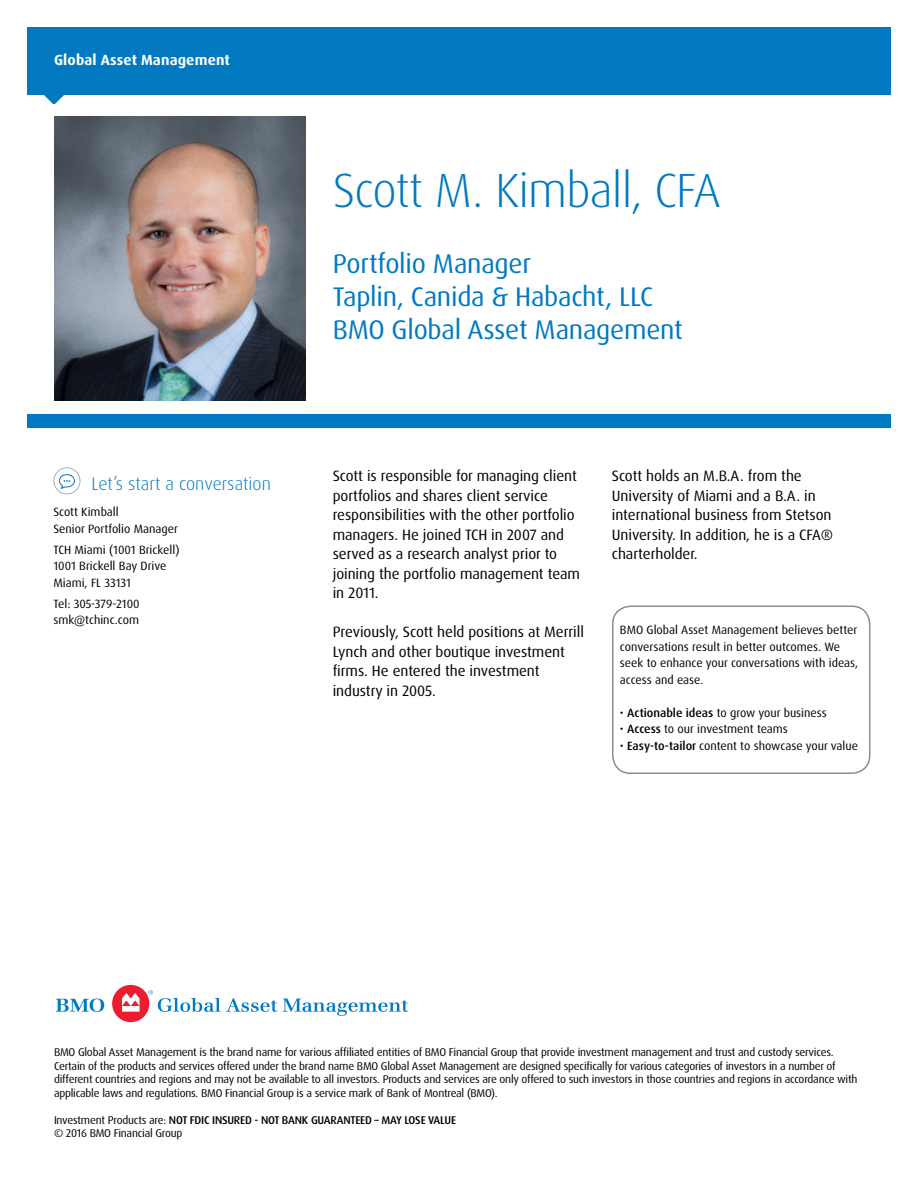
<style>
.page{position:relative;width:918px;height:1188px;background:#fff}
.page>*{position:absolute;margin:0;border:0;box-sizing:border-box;transform-origin:0 0}
.t1{font:300 48px "Dax OT";letter-spacing:-.02em;color:#0079c1}
.t2{font:27px/33px "Dax OT";letter-spacing:-.01em;color:#0079c1}
.t3{font:300 18px "Dax OT";color:#0079c1}
.t4{font:15px/19.5px "Dax OT";letter-spacing:-.005em;color:#000}
.t5{font:700 14.7px "Dax OT";letter-spacing:.01em;color:#fff}
.t6{font:12px/16.5px "Dax OT";color:#000}
.t7{font:11.25px/13.5px "Dax OT";letter-spacing:-.02em;color:#000}
.t8{font:500 11.25px/13.5px "Dax OT";letter-spacing:-.02em;color:#000}
.s1{font-weight:500}
.s2{font-weight:400}
</style>
<div class="page">
<img style="left:54px;top:117px;width:252px;height:283px">
<div style="left:27px;top:414px;width:864px;height:13px;background:#0079c1"></div>
<div style="left:27px;top:27px;width:864px;height:67px;background:#0079c1"></div>
<svg style="left:43px;top:94px;width:22px;height:10px"></svg>
<svg style="left:53px;top:467px;width:27px;height:27px"></svg>
<svg style="left:56px;top:999px;width:48px;height:13px"></svg>
<div style="left:112px;top:985px;width:37px;height:37px;background:#ed1c2e;border-radius:50%"></div>
<svg style="left:122px;top:993px;width:18px;height:19px"></svg>
<svg style="left:283px;top:998px;width:125px;height:18px"></svg>
<svg style="left:148px;top:990px;width:129px;height:22px"></svg>
<div style="left:612px;top:606px;width:258px;height:168px;border:2px solid #8a8c8e;border-radius:18px"></div>
<h3 class="t5" style="left:54px;top:51px;width:177px">Global Asset Management</h3>
<h3 class="t3" style="left:92px;top:472px;width:181px">Let’s start a conversation</h3>
<p class="t6" style="left:53px;top:504px;width:126px">Scott Kimball<br>Senior Portfolio Manager</p>
<p class="t6" style="left:53px;top:541px;width:128px">TCH Miami (1001 Brickell)<br>1001 Brickell Bay Drive<br>Miami, FL 33131</p>
<p class="t6" style="left:53px;top:595px;width:88px">Tel: 305-379-2100 smk@tchinc.com</p>
<h1 class="t1" style="left:333px;top:160px;width:389px">Scott M. Kimball, CFA</h1>
<h2 class="t2" style="left:333px;top:248px;width:352px">Portfolio Manager<br>Taplin, Canida &amp; Habacht, LLC<br>BMO Global Asset Management</h2>
<p class="t4" style="left:333px;top:467px;width:249px">Scott is responsible for managing client portfolios and shares client service responsibilities with the other portfolio managers. He joined TCH in 2007 and served as a research analyst prior to joining the portfolio management team in 2011.</p>
<h3 class="t4" style="left:333px;top:623px;width:253px">Previously, Scott held positions at Merrill Lynch and other boutique investment firms. He entered the investment industry in 2005.</h3>
<h3 class="t4" style="left:612px;top:467px;width:223px">Scott holds an M.B.A. from the<br>University of Miami and a B.A. in international business from Stetson<br>University. In addition, he is a CFA® charterholder.</h3>
<p class="t6" style="left:620px;top:622px;width:240px">BMO Global Asset Management believes better conversations result in better outcomes. We seek to enhance your conversations with ideas, access and ease.</p>
<p class="t6" style="left:620px;top:704px;width:208px">• <span class="s1">Actionable ideas</span> to grow your business</p>
<p class="t6" style="left:620px;top:721px;width:170px">• <span class="s1">Access</span> to our investment teams</p>
<p class="t6" style="left:620px;top:737px;width:240px">• <span class="s1">Easy-to-tailor</span> content to showcase your value</p>
<p class="t7" style="left:54px;top:1046px;width:805px">BMO Global Asset Management is the brand name for various affiliated entities of BMO Financial Group that provide investment management and trust and custody services.<br>Certain of the products and services offered under the brand name BMO Global Asset Management are designed specifically for various categories of investors in a number of different countries and regions and may not be available to all investors. Products and services are only offered to such investors in those countries and regions in accordance with applicable laws and regulations. BMO Financial Group is a service mark of Bank of Montreal (BMO).</p>
<p class="t8" style="left:54px;top:1113px;width:404px"><span class="s2">Investment Products are:</span> NOT FDIC INSURED - NOT BANK GUARANTEED – MAY LOSE VALUE <span class="s2">© 2016 BMO Financial Group</span></p>
</div>
